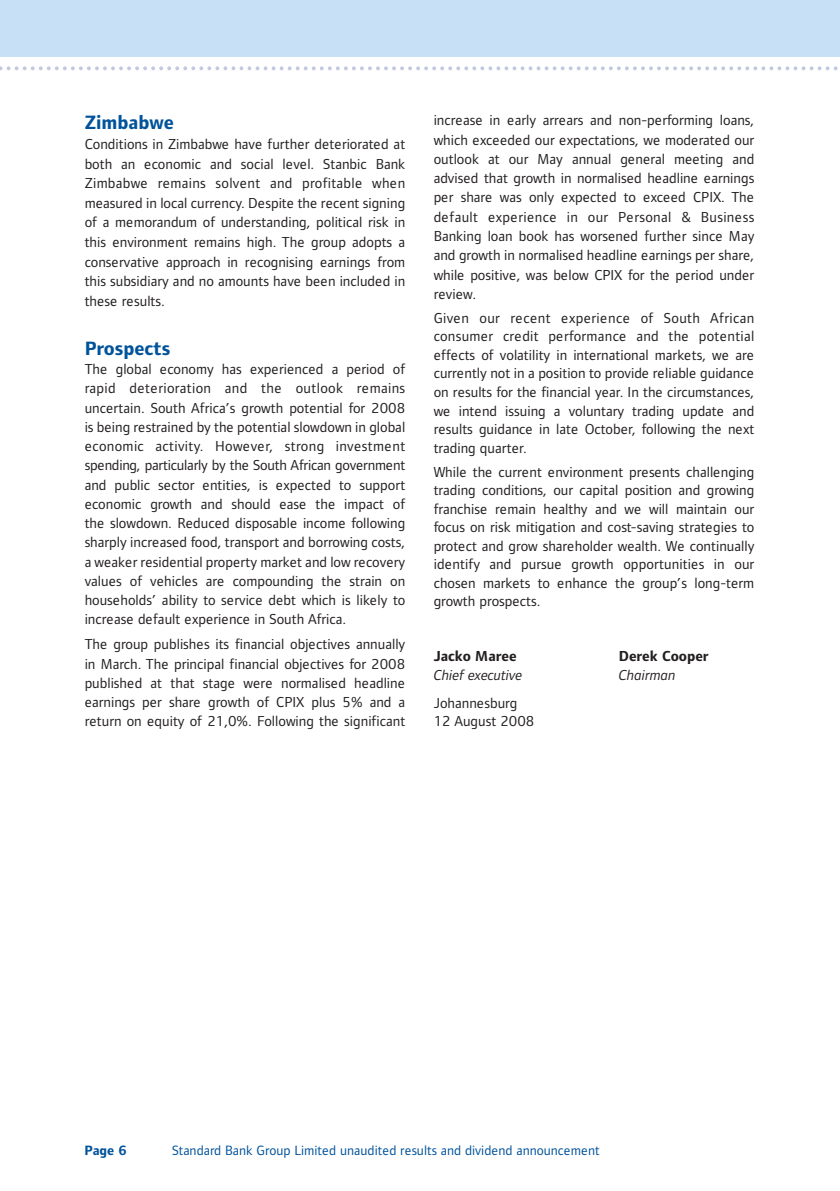
<style>
.page{position:relative;width:840px;height:1191px;background:#fff}
.page>*{position:absolute;margin:0;border:0;box-sizing:border-box;transform-origin:0 0}
.t1{font:700 20px "Standard Bank";color:#00539b}
.t2{font:15px/19.2px "Standard Bank";color:#231f20;text-align:justify}
.t3{font:italic 15px "Standard Bank";color:#231f20}
.t4{font:700 15px "Standard Bank";color:#231f20}
.t5{font:14px "Standard Bank";color:#00539b}
.t6{font:700 14px "Standard Bank";color:#00539b}
</style>
<div class="page">
<div style="left:0;top:0;width:839px;height:57px;background:#c8e0f5"></div>
<svg style="left:0;top:66px;width:838px;height:4px"></svg>
<h1 class="t1" style="left:85px;top:115px;width:91px">Zimbabwe</h1>
<p class="t2" style="left:85px;top:135px;width:322px">Conditions in Zimbabwe have further deteriorated at both an economic and social level. Stanbic Bank Zimbabwe remains solvent and profitable when measured in local currency. Despite the recent signing of a memorandum of understanding, political risk in this environment remains high. The group adopts a conservative approach in recognising earnings from this subsidiary and no amounts have been included in these results.</p>
<h1 class="t1" style="left:85px;top:340px;width:87px">Prospects</h1>
<p class="t2" style="left:85px;top:361px;width:322px">The global economy has experienced a period of rapid deterioration and the outlook remains uncertain. South Africa’s growth potential for 2008 is being restrained by the potential slowdown in global economic activity. However, strong investment spending, particularly by the South African government and public sector entities, is expected to support economic growth and should ease the impact of the slowdown. Reduced disposable income following sharply increased food, transport and borrowing costs, a weaker residential property market and low recovery values of vehicles are compounding the strain on households’ ability to service debt which is likely to increase default experience in South Africa.</p>
<p class="t2" style="left:85px;top:636px;width:322px">The group publishes its financial objectives annually in March. The principal financial objectives for 2008 published at that stage were normalised headline earnings per share growth of CPIX plus 5% and a return on equity of 21,0%. Following the significant</p>
<p class="t2" style="left:433px;top:112px;width:322px">increase in early arrears and non-performing loans, which exceeded our expectations, we moderated our outlook at our May annual general meeting and advised that growth in normalised headline earnings per share was only expected to exceed CPIX. The default experience in our Personal &amp; Business Banking loan book has worsened further since May and growth in normalised headline earnings per share, while positive, was below CPIX for the period under review.</p>
<p class="t2" style="left:433px;top:310px;width:322px;line-height:18.4px">Given our recent experience of South African consumer credit performance and the potential effects of volatility in international markets, we are currently not in a position to provide reliable guidance on results for the financial year. In the circumstances, we intend issuing a voluntary trading update and results guidance in late October, following the next trading quarter.</p>
<p class="t2" style="left:433px;top:464px;width:322px;line-height:18.4px">While the current environment presents challenging trading conditions, our capital position and growing franchise remain healthy and we will maintain our focus on risk mitigation and cost-saving strategies to protect and grow shareholder wealth. We continually identify and pursue growth opportunities in our chosen markets to enhance the group’s long-term growth prospects.</p>
<p class="t4" style="left:433px;top:650px;width:84px">Jacko Maree</p>
<p class="t4" style="left:618px;top:650px;width:91px">Derek Cooper</p>
<p class="t3" style="left:433px;top:669px;width:90px">Chief executive</p>
<p class="t3" style="left:618px;top:669px;width:58px">Chairman</p>
<p class="t2" style="left:433px;top:695px;width:102px;line-height:18.4px">Johannesburg<br>12 August 2008</p>
<p class="t6" style="left:85px;top:1145px;width:44px">Page 6</p>
<p class="t5" style="left:172px;top:1145px;width:429px">Standard Bank Group Limited unaudited results and dividend announcement</p>
</div>
